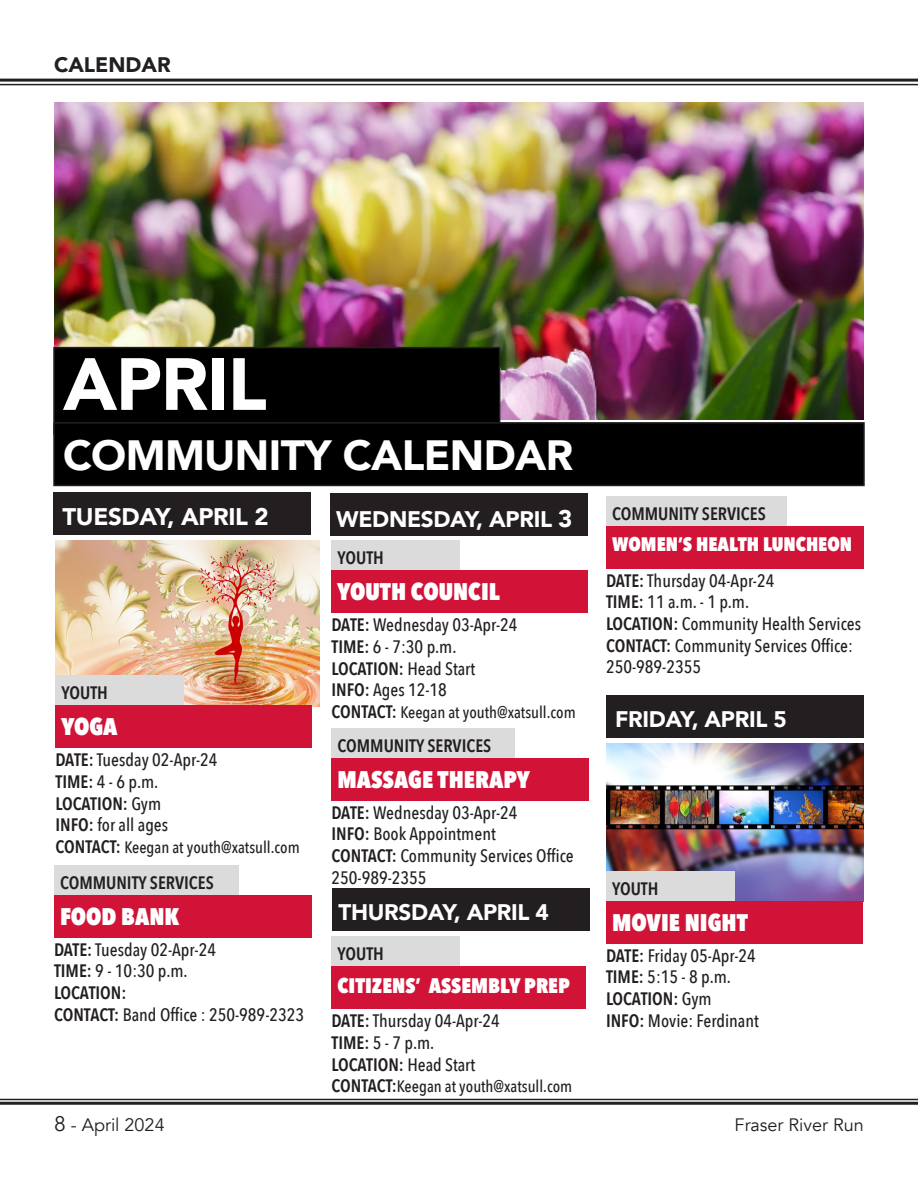
<style>
.page{position:relative;width:918px;height:1188px;background:#fff}
.page>*{position:absolute;margin:0;border:0;box-sizing:border-box;transform-origin:0 0}
.t1{font:900 73.05px "Avenir";letter-spacing:-.015em;color:#fff}
.t2{font:900 42.3px "Avenir";letter-spacing:-.015em;color:#fff}
.t3{font:800 24px "Avenir Next Condensed";color:#fff}
.t4{font:900 24px "Avenir";letter-spacing:-.015em;color:#fff}
.t5{font:900 22.5px "Avenir";letter-spacing:-.015em;color:#fff}
.t6{font:800 21px "Avenir Next Condensed";color:#fff}
.t7{font:900 21px "Avenir";color:#231f20}
.t8{font:800 19.5px "Avenir Next Condensed";color:#fff}
.t9{font:500 18px/21.6px "Avenir Next Condensed";color:#231f20}
.t10{font:600 18px "Avenir Next Condensed";color:#231f20}
.t11{font:18px "Avenir";color:#231f20}
.t12{font:500 16.5px "Avenir Next Condensed";color:#231f20}
.s1{font-size:24px}
.s2{font-weight:600}
.s3{font-weight:500}
.s4{font-weight:600;font-size:18px}
.s5{font-size:21px}
</style>
<div class="page">
<img style="left:56px;top:540px;width:264px;height:167px">
<img style="left:606px;top:744px;width:258px;height:157px">
<hr style="left:0;top:79px;width:918px;height:3px;background:#231f20">
<hr style="left:0;top:84px;width:918px;height:1px;background:#231f20">
<hr style="left:0;top:1099px;width:918px;height:1px;background:#231f20">
<hr style="left:0;top:1102px;width:918px;height:3px;background:#231f20">
<img style="left:54px;top:103px;width:810px;height:317px">
<div style="left:54px;top:348px;width:446px;height:86px;background:#000"></div>
<div style="left:53px;top:347px;width:447px;height:88px;border:2px solid #231f20"></div>
<div style="left:54px;top:423px;width:810px;height:62px;background:#000"></div>
<div style="left:53px;top:422px;width:812px;height:64px;border:2px solid #231f20"></div>
<div style="left:53px;top:492px;width:258px;height:42px;background:#231f20"></div>
<div style="left:330px;top:494px;width:258px;height:42px;background:#231f20"></div>
<div style="left:332px;top:889px;width:258px;height:42px;background:#231f20"></div>
<div style="left:606px;top:696px;width:258px;height:42px;background:#231f20"></div>
<div style="left:56px;top:675px;width:128px;height:30px;background:#dbdbdb"></div>
<div style="left:56px;top:705px;width:256px;height:43px;background:#d11337"></div>
<div style="left:54px;top:865px;width:185px;height:30px;background:#dbdbdb"></div>
<div style="left:54px;top:895px;width:258px;height:43px;background:#d11337"></div>
<div style="left:332px;top:540px;width:128px;height:30px;background:#dbdbdb"></div>
<div style="left:332px;top:570px;width:256px;height:43px;background:#d11337"></div>
<div style="left:332px;top:728px;width:183px;height:30px;background:#dbdbdb"></div>
<div style="left:332px;top:758px;width:258px;height:43px;background:#d11337"></div>
<div style="left:332px;top:936px;width:128px;height:30px;background:#dbdbdb"></div>
<div style="left:332px;top:966px;width:254px;height:43px;background:#d11337"></div>
<div style="left:606px;top:496px;width:181px;height:30px;background:#dbdbdb"></div>
<div style="left:606px;top:526px;width:258px;height:43px;background:#d11337"></div>
<div style="left:606px;top:871px;width:128px;height:30px;background:#dbdbdb"></div>
<div style="left:606px;top:901px;width:256px;height:43px;background:#d11337"></div>
<p class="t7" style="left:54px;top:47px;width:118px">CALENDAR</p>
<p class="t1" style="left:63px;top:322px;width:205px">APRIL</p>
<p class="t2" style="left:63px;top:419px;width:512px">COMMUNITY CALENDAR</p>
<p class="t4" style="left:63px;top:496px;width:208px">TUESDAY, APRIL 2</p>
<p class="t5" style="left:336px;top:499px;width:237px">WEDNESDAY, APRIL <span class="s1">3</span></p>
<p class="t10" style="left:62px;top:678px;width:48px">YOUTH</p>
<p class="t3" style="left:62px;top:712px;width:58px">YOGA</p>
<p class="t9" style="left:56px;top:749px;width:164px"><span class="s2">DATE:</span> Tuesday 02-Apr-24</p>
<p class="t9" style="left:56px;top:771px;width:104px"><span class="s2">TIME:</span> 4 - 6 p.m.</p>
<p class="t10" style="left:56px;top:788px;width:107px">LOCATION: <span class="s3">Gym</span></p>
<p class="t9" style="left:56px;top:814px;width:114px"><span class="s2">INFO:</span> for all ages</p>
<p class="t12" style="left:56px;top:837px;width:246px"><span class="s4">CONTACT:</span> Keegan at youth@xatsull.com</p>
<p class="t10" style="left:60px;top:867px;width:155px">COMMUNITY SERVICES</p>
<p class="t3" style="left:60px;top:901px;width:121px">FOOD BANK</p>
<p class="t9" style="left:54px;top:939px;width:164px"><span class="s2">DATE:</span> Tuesday 02-Apr-24</p>
<p class="t9" style="left:54px;top:960px;width:135px"><span class="s2">TIME:</span> 9 - 10:30 p.m.</p>
<p class="t10" style="left:54px;top:977px;width:74px">LOCATION:</p>
<p class="t9" style="left:54px;top:1003px;width:252px"><span class="s2">CONTACT:</span> Band Office : 250-989-2323</p>
<p class="t10" style="left:338px;top:543px;width:48px">YOUTH</p>
<p class="t3" style="left:338px;top:577px;width:164px">YOUTH COUNCIL</p>
<p class="t9" style="left:332px;top:614px;width:188px"><span class="s2">DATE:</span> Wednesday 03-Apr-24</p>
<p class="t9" style="left:332px;top:636px;width:127px"><span class="s2">TIME:</span> 6 - 7:30 p.m.</p>
<p class="t10" style="left:332px;top:653px;width:145px">LOCATION: <span class="s3">Head Start</span></p>
<p class="t9" style="left:332px;top:679px;width:117px"><span class="s2">INFO:</span> Ages 12-18</p>
<p class="t12" style="left:332px;top:702px;width:246px"><span class="s4">CONTACT:</span> Keegan at youth@xatsull.com</p>
<p class="t10" style="left:338px;top:730px;width:155px">COMMUNITY SERVICES</p>
<p class="t3" style="left:338px;top:764px;width:194px">MASSAGE THERAPY</p>
<p class="t9" style="left:332px;top:802px;width:188px"><span class="s2">DATE:</span> Wednesday 03-Apr-24</p>
<p class="t9" style="left:332px;top:823px;width:166px"><span class="s2">INFO:</span> Book Appointment</p>
<p class="t9" style="left:332px;top:845px;width:244px"><span class="s2">CONTACT:</span> Community Services Office<br>250-989-2355</p>
<p class="t5" style="left:339px;top:893px;width:212px">THURSDAY, APRIL 4</p>
<p class="t10" style="left:338px;top:939px;width:48px">YOUTH</p>
<p class="t6" style="left:338px;top:973px;width:234px">CITIZENS’ ASSEMBLY PREP</p>
<p class="t9" style="left:332px;top:1010px;width:170px"><span class="s2">DATE:</span> Thursday 04-Apr-24</p>
<p class="t9" style="left:332px;top:1032px;width:104px"><span class="s2">TIME:</span> 5 - 7 p.m.</p>
<p class="t10" style="left:332px;top:1049px;width:145px">LOCATION: <span class="s3">Head Start</span></p>
<p class="t12" style="left:332px;top:1076px;width:242px"><span class="s4">CONTACT:</span>Keegan at youth@xatsull.com</p>
<p class="t10" style="left:612px;top:498px;width:155px">COMMUNITY SERVICES</p>
<p class="t8" style="left:612px;top:532px;width:242px">WOMEN’S HEALTH LUNCHEON</p>
<p class="t9" style="left:606px;top:570px;width:170px"><span class="s2">DATE:</span> Thursday 04-Apr-24</p>
<p class="t9" style="left:606px;top:591px;width:145px"><span class="s2">TIME:</span> 11 a.m. - 1 p.m.</p>
<p class="t9" style="left:606px;top:613px;width:257px"><span class="s2">LOCATION:</span> Community Health Services</p>
<p class="t9" style="left:606px;top:634px;width:249px"><span class="s2">CONTACT:</span> Community Services Office:<br>250-989-2355</p>
<p class="t5" style="left:615px;top:700px;width:173px">FRIDAY, APRIL 5</p>
<p class="t10" style="left:612px;top:873px;width:48px">YOUTH</p>
<p class="t3" style="left:612px;top:907px;width:137px">MOVIE NIGHT</p>
<p class="t9" style="left:606px;top:945px;width:151px"><span class="s2">DATE:</span> Friday 05-Apr-24</p>
<p class="t9" style="left:606px;top:966px;width:127px"><span class="s2">TIME:</span> 5:15 - 8 p.m.</p>
<p class="t10" style="left:606px;top:983px;width:107px">LOCATION: <span class="s3">Gym</span></p>
<p class="t9" style="left:606px;top:1009px;width:154px"><span class="s2">INFO:</span> Movie: Ferdinant</p>
<p class="t11" style="left:54px;top:1114px;width:112px"><span class="s5">8</span> - April 2024</p>
<p class="t11" style="left:735px;top:1114px;width:131px">Fraser River Run</p>
</div>
